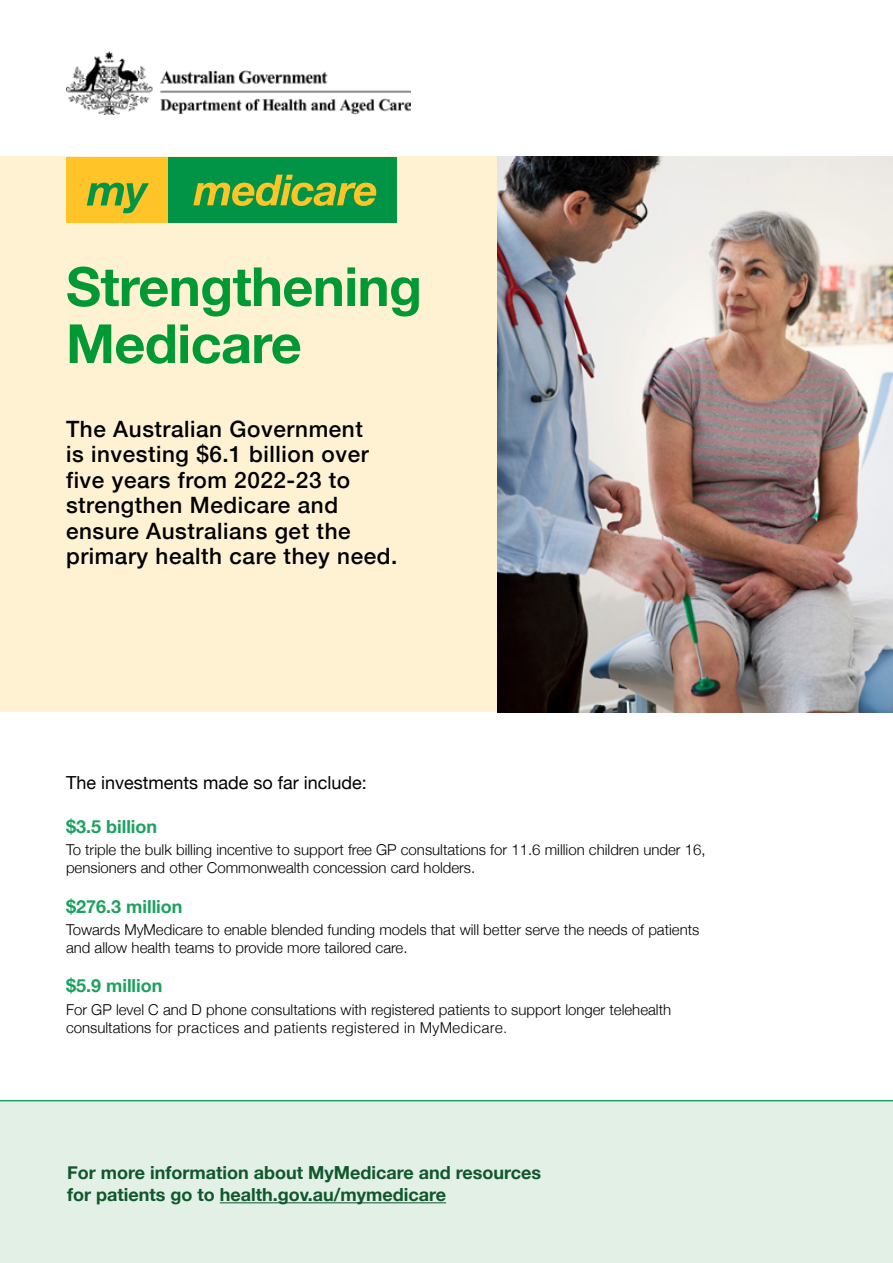
<style>
.page{position:relative;width:893px;height:1263px;background:#fff}
.page>*{position:absolute;margin:0;border:0;box-sizing:border-box;transform-origin:0 0}
.t1{font:700 54px/57px "Helvetica Neue";letter-spacing:-.01em;color:#093}
.t2{font:500 22.5px/25.5px "Helvetica Neue";letter-spacing:.025em;color:#000}
.t3{font:700 18px/21.6px "Helvetica Neue";color:#0f572d}
.t4{font:700 18px "Helvetica Neue";color:#1da160}
.t5{font:18px "Helvetica Neue";color:#000}
.t6{font:300 15px/18px "Helvetica Neue";color:#000}
.s1{font-family:"Helvetica"}
</style>
<div class="page">
<div style="left:0;top:1100px;width:893px;height:163px;background:#e3f0e5"></div>
<div style="left:0;top:156px;width:497px;height:556px;background:#fff2d3"></div>
<div style="left:167px;top:157px;width:230px;height:66px;background:#019447"></div>
<svg style="left:193px;top:175px;width:183px;height:31px"></svg>
<div style="left:66px;top:157px;width:101px;height:66px;background:#ffc528"></div>
<svg style="left:87px;top:183px;width:62px;height:30px"></svg>
<img style="left:66px;top:51px;width:345px;height:63px">
<img style="left:497px;top:156px;width:396px;height:556px">
<hr style="left:220px;top:1202px;width:226px;height:1px;background:#0f572d">
<p class="t1" style="left:66px;top:260px;width:357px">Strengthening<br>Medicare</p>
<p class="t2" style="left:66px;top:414px;width:333px">The Australian Government<br>is investing $6.1 billion over five years from 2022-23 to strengthen Medicare and ensure Australians get the primary health care they need.</p>
<p class="t5" style="left:66px;top:770px;width:302px">The investments made so far include:</p>
<p class="t4" style="left:66px;top:812px;width:93px">$3.5 billion</p>
<p class="t6" style="left:66px;top:839px;width:641px">To triple the bulk billing incentive to support free GP consultations for 11.6 million children under 16, pensioners and other Commonwealth concession card holders.</p>
<p class="t4" style="left:66px;top:892px;width:118px">$276.3 million</p>
<p class="t6" style="left:66px;top:919px;width:635px">Towards MyMedicare to enable blended funding models that will better serve the needs of patients and allow health teams to provide more tailored care.</p>
<p class="t4" style="left:66px;top:972px;width:98px">$5.9 million</p>
<p class="t6" style="left:66px;top:999px;width:607px">For GP level C and D phone consultations with registered patients to support longer telehealth consultations <span class="s1">for practices and patients registered in MyMedicare.</span></p>
<p class="t3" style="left:67px;top:1163px;width:475px">For more information about MyMedicare and resources for patients go to health.gov.au/mymedicare</p>
</div>
